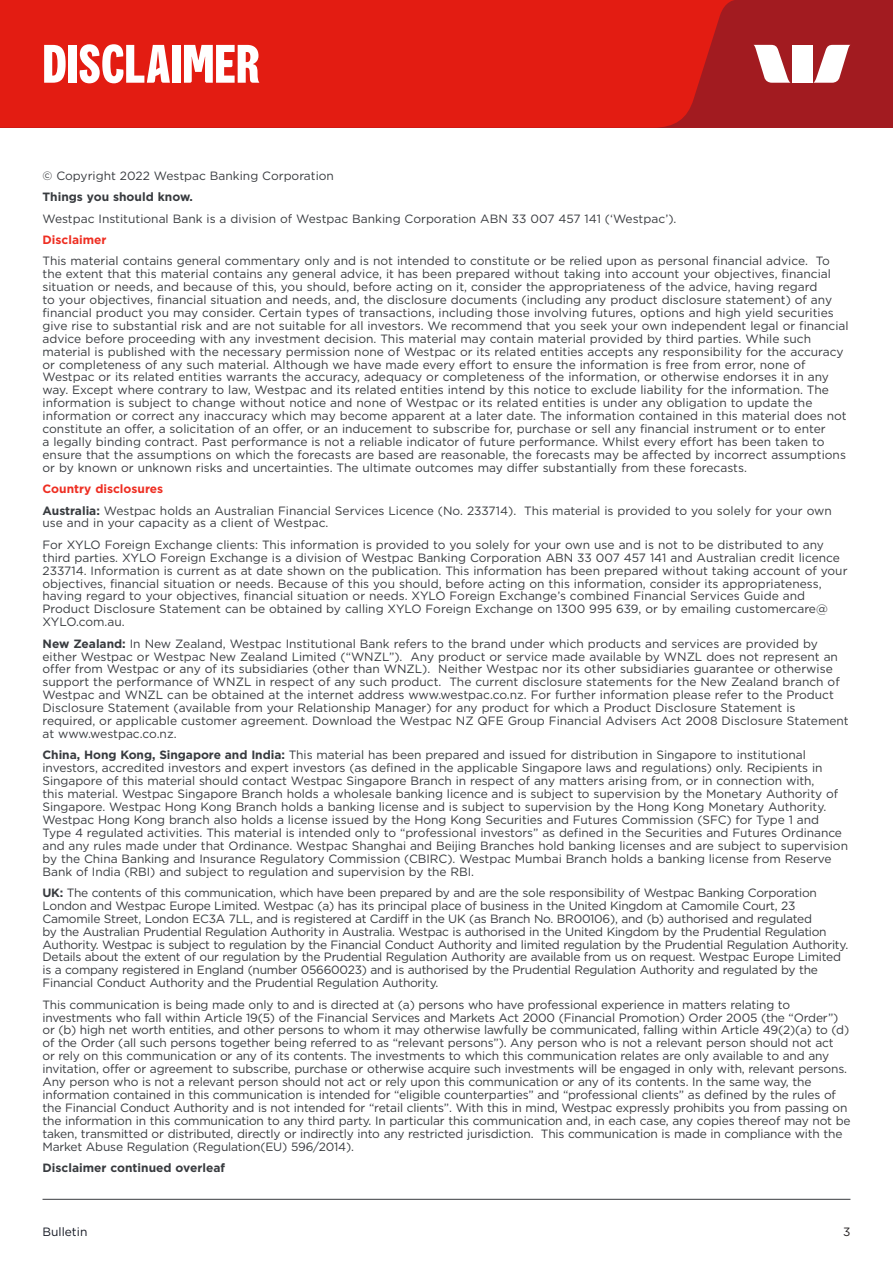
<style>
.page{position:relative;width:893px;height:1263px;background:#fff}
.page>*{position:absolute;margin:0;border:0;box-sizing:border-box;transform-origin:0 0}
.t1{font:700 54px "Westpac";color:#fff}
.t2{font:12px/12.9px "Gotham";letter-spacing:-.005em;color:#383b3f}
.t3{font:700 12px "Gotham";color:#383b3f}
.t4{font:700 12px "Gotham";color:#ee2e22}
.t5{font:12px "Gotham";color:#141823}
.t6{font:12px "Gotham";color:#231f20}
.s1{font-weight:700;color:#ee2e22}
.s2{font-weight:700}
</style>
<div class="page">
<hr style="left:43px;top:1199px;width:807px;height:1px;background:#383b3f">
<div style="left:0;top:0;width:893px;height:128px;background:#a21b20"></div>
<div style="left:0;top:0;width:734px;height:128px;background:#e31c12"></div>
<svg style="left:754px;top:45px;width:37px;height:38px"></svg>
<svg style="left:813px;top:45px;width:37px;height:38px"></svg>
<div style="left:792px;top:45px;width:20px;height:38px;background:#fff"></div>
<h1 class="t1" style="left:43px;top:32px;width:219px">DISCLAIMER</h1>
<p class="t2" style="left:43px;top:169px;width:293px">© Copyright 2022 Westpac Banking Corporation</p>
<p class="t3" style="left:43px;top:189px;width:152px">Things you should know.</p>
<p class="t2" style="left:43px;top:212px;width:635px">Westpac Institutional Bank is a division of Westpac Banking Corporation ABN 33 007 457 141 (‘Westpac’).</p>
<p class="t4" style="left:43px;top:232px;width:66px">Disclaimer</p>
<p class="t2" style="left:43px;top:254px;width:808px">This material contains general commentary only and is not intended to constitute or be relied upon as personal financial advice. To the extent that this material contains any general advice, it has been prepared without taking into account your objectives, financial situation or needs, and because of this, you should, before acting on it, consider the appropriateness of the advice, having regard<br>to your objectives, financial situation and needs, and, the disclosure documents (including any product disclosure statement) of any financial product you may consider. Certain types of transactions, including those involving futures, options and high yield securities give rise to substantial risk and are not suitable for all investors. We recommend that you seek your own independent legal or financial advice before proceeding with any investment decision. This material may contain material provided by third parties. While such material is published with the necessary permission none of Westpac or its related entities accepts any responsibility for the accuracy or completeness of any such material. Although we have made every effort to ensure the information is free from error, none of Westpac or its related entities warrants the accuracy, adequacy or completeness of the information, or otherwise endorses it in any way. Except where contrary to law, Westpac and its related entities intend by this notice to exclude liability for the information. The information is subject to change without notice and none of Westpac or its related entities is under any obligation to update the information or correct any inaccuracy which may become apparent at a later date. The information contained in this material does not constitute an offer, a solicitation of an offer, or an inducement to subscribe for, purchase or sell any financial instrument or to enter<br>a legally binding contract. Past performance is not a reliable indicator of future performance. Whilst every effort has been taken to ensure that the assumptions on which the forecasts are based are reasonable, the forecasts may be affected by incorrect assumptions or by known or unknown risks and uncertainties. The ultimate outcomes may differ substantially from these forecasts.</p>
<p class="t2" style="left:43px;top:478px;width:791px;line-height:21.5px"><span class="s1">Country disclosures<br></span><span class="s2">Australia:</span> Westpac holds an Australian Financial Services Licence (No. 233714). This material is provided to you solely for your own</p>
<p class="t2" style="left:43px;top:512px;width:783px;line-height:21.5px">use and in your capacity as a client of Westpac.<br>For XYLO Foreign Exchange clients: This information is provided to you solely for your own use and is not to be distributed to any</p>
<p class="t2" style="left:43px;top:551px;width:806px">third parties. XYLO Foreign Exchange is a division of Westpac Banking Corporation ABN 33 007 457 141 and Australian credit licence 233714. Information is current as at date shown on the publication. This information has been prepared without taking account of your objectives, financial situation or needs. Because of this you should, before acting on this information, consider its appropriateness, having regard to your objectives, financial situation or needs. XYLO Foreign Exchange’s combined Financial Services Guide and Product Disclosure Statement can be obtained by calling XYLO Foreign Exchange on 1300 995 639, or by emailing customercare@ XYLO.com.au.</p>
<p class="t2" style="left:43px;top:637px;width:808px"><span class="s2">New Zealand:</span> In New Zealand, Westpac Institutional Bank refers to the brand under which products and services are provided by either Westpac or Westpac New Zealand Limited (“WNZL”). Any product or service made available by WNZL does not represent an offer from Westpac or any of its subsidiaries (other than WNZL). Neither Westpac nor its other subsidiaries guarantee or otherwise support the performance of WNZL in respect of any such product. The current disclosure statements for the New Zealand branch of Westpac and WNZL can be obtained at the internet address www.westpac.co.nz. For further information please refer to the Product Disclosure Statement (available from your Relationship Manager) for any product for which a Product Disclosure Statement is required, or applicable customer agreement. Download the Westpac NZ QFE Group Financial Advisers Act 2008 Disclosure Statement at www.westpac.co.nz.</p>
<p class="t2" style="left:43px;top:748px;width:807px"><span class="s2">China, Hong Kong, Singapore and India:</span> This material has been prepared and issued for distribution in Singapore to institutional investors, accredited investors and expert investors (as defined in the applicable Singapore laws and regulations) only. Recipients in Singapore of this material should contact Westpac Singapore Branch in respect of any matters arising from, or in connection with,<br>this material. Westpac Singapore Branch holds a wholesale banking licence and is subject to supervision by the Monetary Authority of Singapore. Westpac Hong Kong Branch holds a banking license and is subject to supervision by the Hong Kong Monetary Authority.<br>Westpac Hong Kong branch also holds a license issued by the Hong Kong Securities and Futures Commission (SFC) for Type 1 and Type 4 regulated activities. This material is intended only to “professional investors” as defined in the Securities and Futures Ordinance and any rules made under that Ordinance. Westpac Shanghai and Beijing Branches hold banking licenses and are subject to supervision by the China Banking and Insurance Regulatory Commission (CBIRC). Westpac Mumbai Branch holds a banking license from Reserve Bank of India (RBI) and subject to regulation and supervision by the RBI.</p>
<p class="t2" style="left:43px;top:886px;width:807px"><span class="s2">UK:</span> The contents of this communication, which have been prepared by and are the sole responsibility of Westpac Banking Corporation London and Westpac Europe Limited. Westpac (a) has its principal place of business in the United Kingdom at Camomile Court, 23<br>Camomile Street, London EC3A 7LL, and is registered at Cardiff in the UK (as Branch No. BR00106), and (b) authorised and regulated<br>by the Australian Prudential Regulation Authority in Australia. Westpac is authorised in the United Kingdom by the Prudential Regulation Authority. Westpac is subject to regulation by the Financial Conduct Authority and limited regulation by the Prudential Regulation Authority.<br>Details about the extent of our regulation by the Prudential Regulation Authority are available from us on request. Westpac Europe Limited is a company registered in England (number 05660023) and is authorised by the Prudential Regulation Authority and regulated by the Financial Conduct Authority and the Prudential Regulation Authority.</p>
<p class="t2" style="left:43px;top:998px;width:809px">This communication is being made only to and is directed at (a) persons who have professional experience in matters relating to investments who fall within Article 19(5) of the Financial Services and Markets Act 2000 (Financial Promotion) Order 2005 (the “Order”) or (b) high net worth entities, and other persons to whom it may otherwise lawfully be communicated, falling within Article 49(2)(a) to (d) of the Order (all such persons together being referred to as “relevant persons”). Any person who is not a relevant person should not act<br>or rely on this communication or any of its contents. The investments to which this communication relates are only available to and any invitation, offer or agreement to subscribe, purchase or otherwise acquire such investments will be engaged in only with, relevant persons.<br>Any person who is not a relevant person should not act or rely upon this communication or any of its contents. In the same way, the information contained in this communication is intended for “eligible counterparties” and “professional clients” as defined by the rules of the Financial Conduct Authority and is not intended for “retail clients”. With this in mind, Westpac expressly prohibits you from passing on the information in this communication to any third party. In particular this communication and, in each case, any copies thereof may not be taken, transmitted or distributed, directly or indirectly into any restricted jurisdiction. This communication is made in compliance with the Market Abuse Regulation (Regulation(EU) 596/2014).</p>
<p class="t3" style="left:43px;top:1160px;width:184px">Disclaimer continued overleaf</p>
<p class="t5" style="left:43px;top:1224px;width:46px">Bulletin</p>
<p class="t6" style="left:843px;top:1224px;width:9px">3</p>
</div>
